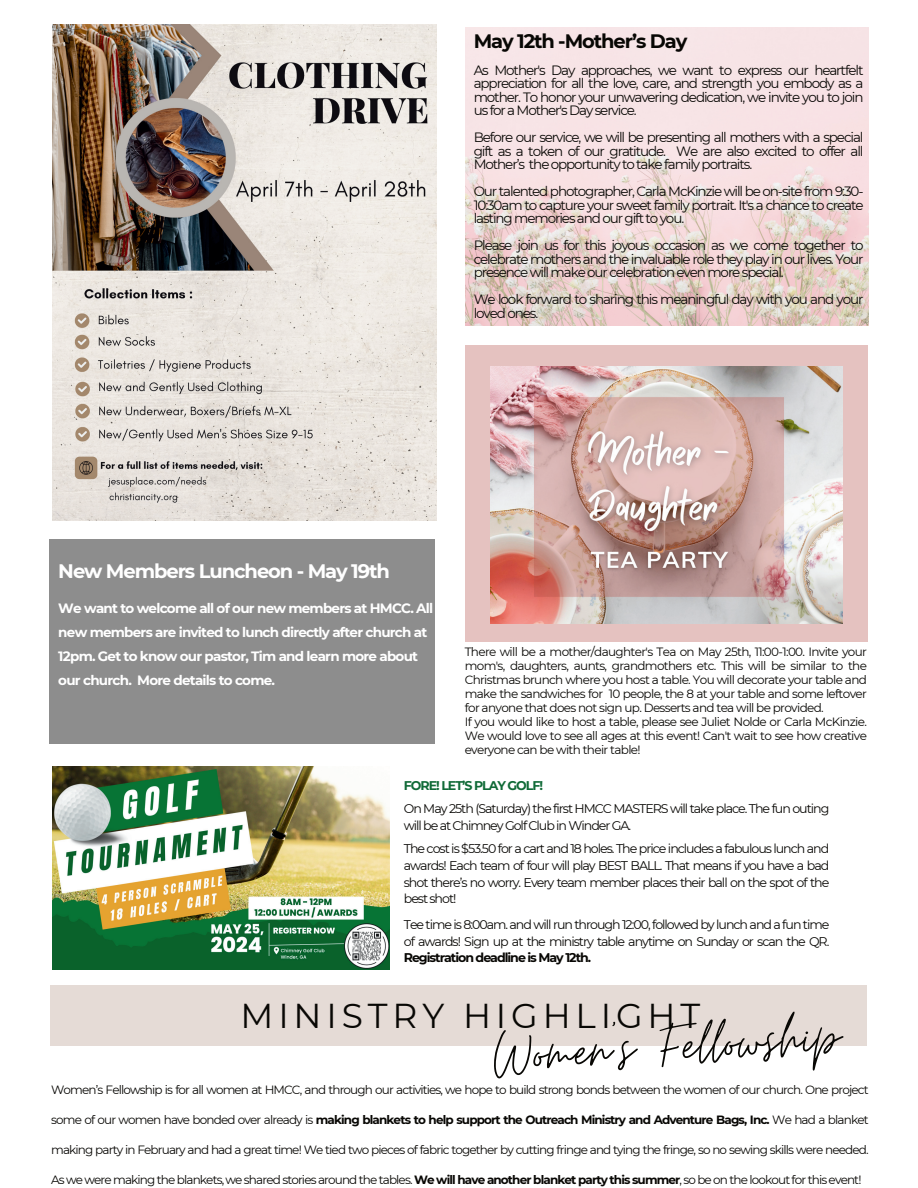
<style>
.page{position:relative;width:918px;height:1188px;background:#fff}
.page>*{position:absolute;margin:0;border:0;box-sizing:border-box;transform-origin:0 0}
.t1{font:68.1px "Moon Time";color:#080704}
.t2{font:34.5px "Montserrat";letter-spacing:.14em;color:#080704}
.t3{font:700 19.5px "Montserrat";letter-spacing:-.055em;color:#fff}
.t4{font:700 19.5px "Montserrat";letter-spacing:-.055em;color:#080704}
.t5{font:13.5px/13.5px "Montserrat";letter-spacing:-.08em;color:#080704;text-align:justify}
.t6{font:700 13.5px/24px "Montserrat";letter-spacing:-.055em;color:#fff}
.t7{font:12.6px/16.8px "Montserrat";letter-spacing:-.08em;color:#080704}
.t8{font:700 12.6px "Montserrat";letter-spacing:-.08em;color:#080704}
.t9{font:700 12.6px "Montserrat";letter-spacing:-.08em;color:#106a37}
.t10{font:12px/14px "Montserrat";letter-spacing:-.055em;color:#080704}
.t11{font:700 12px "Montserrat";letter-spacing:-.07em;color:#080704}
.s1{font-weight:400}
.s2{font-weight:700}
</style>
<div class="page">
<div style="left:50px;top:985px;width:816px;height:60px;background:#e5dbd6"></div>
<div style="left:465px;top:345px;width:403px;height:297px;background:#e5c2c0"></div>
<img style="left:490px;top:367px;width:352px;height:256px">
<div style="left:50px;top:539px;width:385px;height:205px;background:#8d8d8d"></div>
<img style="left:53px;top:767px;width:337px;height:202px">
<img style="left:465px;top:28px;width:403px;height:298px">
<img style="left:53px;top:25px;width:383px;height:496px">
<h3 class="t4" style="left:474px;top:28px;width:215px">May 12th -Mother’s Day</h3>
<p class="t5" style="left:474px;top:63px;width:391px">As Mother's Day approaches, we want to express our heartfelt appreciation for all the love, care, and strength you embody as a mother. To honor your unwavering dedication, we invite you to join us for a Mother's Day service.</p>
<p class="t5" style="left:474px;top:130px;width:391px">Before our service, we will be presenting all mothers with a special gift as a token of our gratitude. We are also excited to offer all Mother’s the opportunity to take family portraits.</p>
<p class="t5" style="left:474px;top:184px;width:391px">Our talented photographer, Carla McKinzie will be on-site from 9:30- 10:30am to capture your sweet family portrait. It's a chance to create lasting memories and our gift to you.</p>
<p class="t5" style="left:474px;top:238px;width:391px">Please join us for this joyous occasion as we come together to celebrate mothers and the invaluable role they play in our lives. Your presence will make our celebration even more special.</p>
<p class="t5" style="left:474px;top:292px;width:391px">We look forward to sharing this meaningful day with you and your loved ones.</p>
<h3 class="t3" style="left:58px;top:557px;width:333px">New Members Luncheon - May 19th</h3>
<p class="t6" style="left:58px;top:596px;width:376px">We want to welcome all of our new members at HMCC. All new members are invited to lunch directly after church at 12pm. Get to know our pastor, Tim and learn more about our church. More details to come.</p>
<p class="t10" style="left:465px;top:644px;width:404px">There will be a mother/daughter's Tea on May 25th, 11:00-1:00. Invite your mom's, daughters, aunts, grandmothers etc. This will be similar to the Christmas brunch where you host a table. You will decorate your table and make the sandwiches for 10 people, the 8 at your table and some leftover for anyone that does not sign up. Desserts and tea will be provided.<br>If you would like to host a table, please see Juliet Nolde or Carla McKinzie.<br>We would love to see all ages at this event! Can't wait to see how creative everyone can be with their table!</p>
<p class="t9" style="left:404px;top:776px;width:141px">FORE! LET’S PLAY GOLF!</p>
<p class="t7" style="left:404px;top:800px;width:427px">On May 25th (Saturday) the first HMCC MASTERS will take place. The fun outing will be at Chimney Golf Club in Winder GA.</p>
<p class="t7" style="left:404px;top:840px;width:427px;text-align:justify">The cost is $53.50 for a cart and 18 holes. The price includes a fabulous lunch and awards! Each team of four will play BEST BALL. That means if you have a bad shot there’s no worry. Every team member places their ball on the spot of the best shot!</p>
<p class="t7" style="left:404px;top:915px;width:427px">Tee time is 8:00am. and will run through 12:00, followed by lunch and a fun time of awards! Sign up at the ministry table anytime on Sunday or scan the QR.</p>
<p class="t8" style="left:404px;top:949px;width:189px">Registration deadline is May 12th.</p>
<h2 class="t2" style="left:241px;top:992px;width:461px">MINISTRY HIGHLIGHT</h2>
<h1 class="t1" style="left:491px;top:1015px;width:349px;rotate:-3deg">Women’s Fellowship</h1>
<p class="t10" style="left:51px;top:1082px;width:819px">Women’s Fellowship is for all women at HMCC, and through our activities, we hope to build strong bonds between the women of our church. One project</p>
<p class="t11" style="left:51px;top:1111px;width:819px"><span class="s1">some of our women have bonded over already is</span> making blankets to help support the Outreach Ministry and Adventure Bags, Inc. <span class="s1">We had a blanket</span></p>
<p class="t10" style="left:51px;top:1142px;width:819px">making party in February and had a great time! We tied two pieces of fabric together by cutting fringe and tying the fringe, so no sewing skills were needed.</p>
<p class="t10" style="left:51px;top:1172px;width:812px">As we were making the blankets, we shared stories around the tables. <span class="s2">We will have another blanket party this summer</span>, so be on the lookout for this event!</p>
</div>
